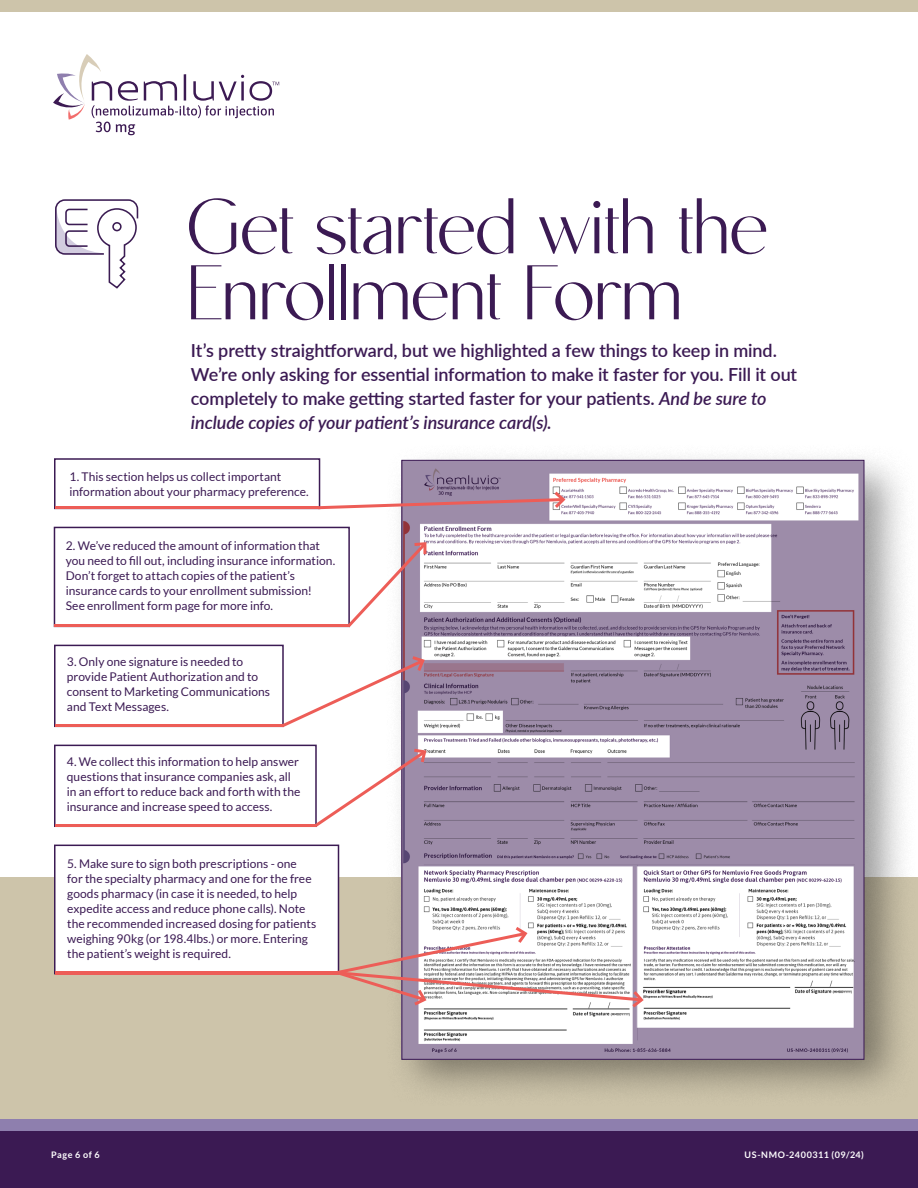
<style>
.page{position:relative;width:918px;height:1188px;background:#fff}
.page>*{position:absolute;margin:0;border:0;box-sizing:border-box;transform-origin:0 0}
.t1{font:84px/66px "Moneta Sans";letter-spacing:-.025em;color:#3b1a53}
.t2{font:600 18px/24px "Lato";letter-spacing:-.005em;color:#3b1a53}
.t3{font:12px/15px "Lato";color:#3b1a53}
.t4{font:700 9px "Lato";letter-spacing:.065em;color:#fff}
.s1{font-style:italic}
</style>
<div class="page">
<div style="left:0;top:878px;width:918px;height:256px;background:#cdc4aa"></div>
<div style="left:0;top:1131px;width:918px;height:57px;background:#3b1a53"></div>
<div style="left:0;top:1119px;width:918px;height:12px;background:#8e7fae"></div>
<div style="left:385px;top:444px;width:532px;height:663px;background:#000;opacity:.4"></div>
<div style="left:0;top:0;width:918px;height:12px;background:#cdc4aa"></div>
<img style="left:404px;top:462px;width:458px;height:595px">
<svg style="left:54px;top:458px;width:514px;height:53px"></svg>
<svg style="left:54px;top:744px;width:375px;height:86px"></svg>
<svg style="left:54px;top:644px;width:373px;height:86px"></svg>
<svg style="left:55px;top:199px;width:84px;height:90px"></svg>
<svg style="left:53px;top:844px;width:593px;height:166px"></svg>
<svg style="left:53px;top:526px;width:376px;height:105px"></svg>
<svg style="left:53px;top:54px;width:226px;height:81px"></svg>
<h1 class="t1" style="left:186px;top:205px;width:584px">Get started with the<br>Enrollment Form</h1>
<p class="t2" style="left:191px;top:337px;width:608px">It’s pretty straightforward, but we highlighted a few things to keep in mind.<br>We’re only asking for essential information to make it faster for you. Fill it out completely to make getting started faster for your patients. <span class="s1">And be sure to include copies of your patient’s insurance card(s).</span></p>
<p class="t3" style="left:70px;top:469px;width:241px">1. This section helps us collect important information about your pharmacy preference.</p>
<p class="t3" style="left:66px;top:538px;width:271px">2. We’ve reduced the amount of information that you need to fill out, including insurance information.<br>Don’t forget to attach copies of the patient’s insurance cards to your enrollment submission!<br>See enrollment form page for more info.</p>
<p class="t3" style="left:67px;top:654px;width:205px">3. Only one signature is needed to provide Patient Authorization and to consent to Marketing Communications and Text Messages.</p>
<p class="t3" style="left:67px;top:754px;width:235px">4. We collect this information to help answer questions that insurance companies ask, all in an effort to reduce back and forth with the insurance and increase speed to access.</p>
<p class="t3" style="left:67px;top:856px;width:251px">5. Make sure to sign both prescriptions - one<br>for the specialty pharmacy and one for the free goods pharmacy (in case it is needed, to help expedite access and reduce phone calls). Note the recommended increased dosing for patients weighing 90kg (or 198.4lbs.) or more. Entering the patient’s weight is required.</p>
<p class="t4" style="left:51px;top:1150px;width:50px">Page 6 of 6</p>
<p class="t4" style="left:745px;top:1150px;width:121px">US-NMO-2400311 (09/24)</p>
</div>
